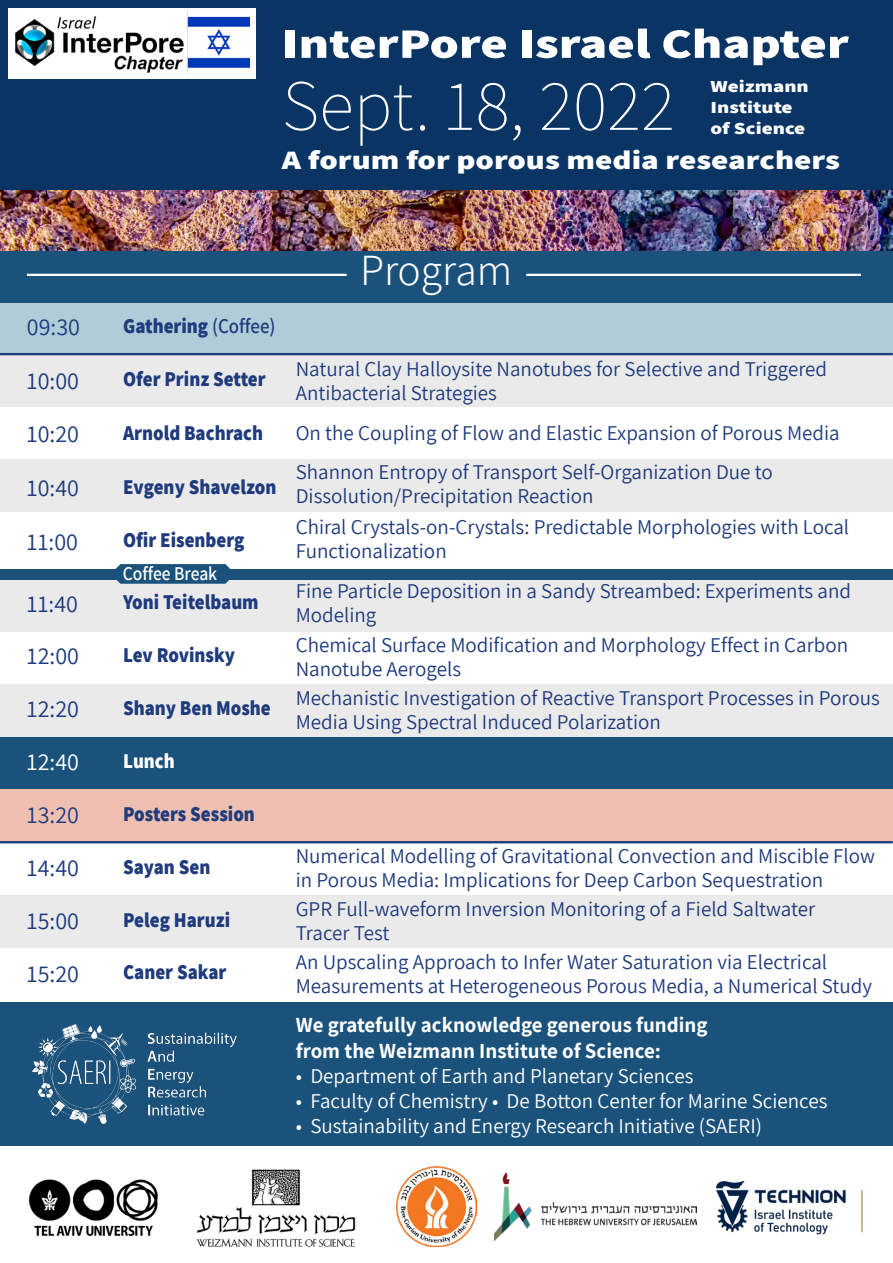
<style>
.page{position:relative;width:893px;height:1263px;background:#fff}
.page>*{position:absolute;margin:0;border:0;box-sizing:border-box;transform-origin:0 0}
.t1{font:200 72px "Assistant";color:#fff}
.t2{font:300 43.5px "Assistant";color:#fff}
.t3{font:800 42px "Assistant";color:#fff;scale:1.25 1}
.t4{font:800 26.4px "Assistant";color:#fff;scale:1.25 1}
.t5{font:24px "Assistant";color:#1f3b7d}
.t6{font:24px "Assistant";color:#fff}
.t7{font:21px/24px "Assistant";color:#1f3b7d}
.t8{font:800 21px "Assistant";color:#1f3b7d;scale:.9 1}
.t9{font:21px "Assistant";color:#fff}
.t10{font:700 21px/25.2px "Assistant";color:#fff}
.t11{font:800 21px "Assistant";color:#fff;scale:.9 1}
.t12{font:600 19.5px "Assistant";color:#fff;scale:.9 1}
.t13{font:800 16.8px/21px "Assistant";color:#fff;scale:1.25 1}
.s1{font-weight:600}
</style>
<div class="page">
<div style="left:0;top:1002px;width:893px;height:144px;background:#1a527c"></div>
<div style="left:0;top:354px;width:893px;height:53px;background:#eaeaea"></div>
<div style="left:0;top:459px;width:893px;height:53px;background:#eaeaea"></div>
<div style="left:0;top:302px;width:893px;height:53px;background:#afccd8"></div>
<div style="left:0;top:579px;width:893px;height:53px;background:#eaeaea"></div>
<div style="left:0;top:684px;width:893px;height:53px;background:#eaeaea"></div>
<div style="left:0;top:737px;width:893px;height:53px;background:#1a527c"></div>
<div style="left:0;top:790px;width:893px;height:52px;background:#efc0b1"></div>
<div style="left:0;top:895px;width:893px;height:52px;background:#eaeaea"></div>
<div style="left:0;top:250px;width:893px;height:53px;background:#1a527c"></div>
<div style="left:0;top:569px;width:893px;height:11px;background:#1a527c"></div>
<div style="left:0;top:0;width:893px;height:191px;background:#093464"></div>
<img style="left:396px;top:1166px;width:81px;height:81px">
<img style="left:196px;top:1169px;width:160px;height:78px">
<img style="left:29px;top:1180px;width:129px;height:55px">
<img style="left:494px;top:1172px;width:202px;height:69px">
<img style="left:717px;top:1181px;width:146px;height:54px">
<hr style="left:0;top:353px;width:893px;height:2px;background:#1f3b7d">
<hr style="left:0;top:841px;width:893px;height:2px;background:#1f3b7d">
<hr style="left:526px;top:274px;width:335px;height:2px;background:#fff">
<hr style="left:27px;top:274px;width:320px;height:2px;background:#fff">
<div style="left:8px;top:8px;width:248px;height:71px;background:#fff"></div>
<img style="left:15px;top:11px;width:234px;height:63px">
<img style="left:0;top:191px;width:893px;height:59px">
<img style="left:32px;top:1024px;width:205px;height:99px">
<svg style="left:115px;top:564px;width:116px;height:20px"></svg>
<p class="t5" style="left:27px;top:310px;width:55px">09:30</p>
<p class="t5" style="left:27px;top:364px;width:54px">10:00</p>
<p class="t5" style="left:27px;top:418px;width:54px">10:20</p>
<p class="t5" style="left:27px;top:471px;width:54px">10:40</p>
<p class="t5" style="left:27px;top:525px;width:53px">11:00</p>
<p class="t5" style="left:27px;top:587px;width:53px">11:40</p>
<p class="t5" style="left:27px;top:640px;width:54px">12:00</p>
<p class="t5" style="left:27px;top:693px;width:54px">12:20</p>
<p class="t6" style="left:27px;top:746px;width:54px">12:40</p>
<p class="t5" style="left:27px;top:798px;width:54px">13:20</p>
<p class="t5" style="left:27px;top:851px;width:54px">14:40</p>
<p class="t5" style="left:27px;top:904px;width:54px">15:00</p>
<p class="t5" style="left:27px;top:957px;width:54px">15:20</p>
<h3 class="t3" style="left:282px;top:15px;width:455px">InterPore Israel Chapter</h3>
<h1 class="t1" style="left:282px;top:56px;width:394px">Sept. 18, 2022</h1>
<p class="t4" style="left:282px;top:142px;width:448px">A forum for porous media researchers</p>
<p class="t13" style="left:710px;top:75px;width:80px">Weizmann<br>Institute of Science</p>
<p class="t8" style="left:123px;top:311px;width:171px">Gathering <span class="s1">(Coffee)</span></p>
<p class="t8" style="left:123px;top:365px;width:160px">Ofer Prinz Setter</p>
<p class="t8" style="left:123px;top:419px;width:157px">Arnold Bachrach</p>
<p class="t8" style="left:123px;top:472px;width:172px">Evgeny Shavelzon</p>
<p class="t8" style="left:123px;top:526px;width:136px">Ofir Eisenberg</p>
<p class="t12" style="left:123px;top:560px;width:106px">Coffee Break</p>
<p class="t8" style="left:123px;top:588px;width:152px">Yoni Teitelbaum</p>
<p class="t8" style="left:123px;top:641px;width:126px">Lev Rovinsky</p>
<p class="t8" style="left:123px;top:693px;width:166px">Shany Ben Moshe</p>
<p class="t11" style="left:123px;top:746px;width:59px">Lunch</p>
<p class="t8" style="left:123px;top:799px;width:148px">Posters Session</p>
<p class="t8" style="left:123px;top:852px;width:98px">Sayan Sen</p>
<p class="t8" style="left:123px;top:905px;width:120px">Peleg Haruzi</p>
<p class="t8" style="left:123px;top:958px;width:116px">Caner Sakar</p>
<h2 class="t2" style="left:360px;top:241px;width:154px">Program</h2>
<p class="t7" style="left:296px;top:356px;width:533px">Natural Clay Halloysite Nanotubes for Selective and Triggered<br>Antibacterial Strategies</p>
<p class="t7" style="left:296px;top:420px;width:545px">On the Coupling of Flow and Elastic Expansion of Porous Media</p>
<p class="t7" style="left:296px;top:459px;width:479px">Shannon Entropy of Transport Self-Organization Due to<br>Dissolution/Precipitation Reaction</p>
<p class="t7" style="left:296px;top:514px;width:555px">Chiral Crystals-on-Crystals: Predictable Morphologies with Local<br>Functionalization</p>
<p class="t7" style="left:296px;top:578px;width:557px">Fine Particle Deposition in a Sandy Streambed: Experiments and<br>Modeling</p>
<p class="t7" style="left:296px;top:632px;width:554px">Chemical Surface Modification and Morphology Effect in Carbon<br>Nanotube Aerogels</p>
<p class="t7" style="left:296px;top:685px;width:586px">Mechanistic Investigation of Reactive Transport Processes in Porous<br>Media Using Spectral Induced Polarization</p>
<p class="t7" style="left:296px;top:843px;width:581px">Numerical Modelling of Gravitational Convection and Miscible Flow in Porous Media: Implications for Deep Carbon Sequestration</p>
<p class="t7" style="left:296px;top:896px;width:521px">GPR Full-waveform Inversion Monitoring of a Field Saltwater<br>Tracer Test</p>
<p class="t7" style="left:296px;top:949px;width:578px">An Upscaling Approach to Infer Water Saturation via Electrical<br>Measurements at Heterogeneous Porous Media, a Numerical Study</p>
<p class="t10" style="left:296px;top:1012px;width:413px">We gratefully acknowledge generous funding from the Weizmann Institute of Science:</p>
<p class="t9" style="left:296px;top:1061px;width:399px">• Department of Earth and Planetary Sciences</p>
<p class="t9" style="left:296px;top:1087px;width:533px">• Faculty of Chemistry • De Botton Center for Marine Sciences</p>
<p class="t9" style="left:296px;top:1112px;width:468px">• Sustainability and Energy Research Initiative (SAERI)</p>
</div>
